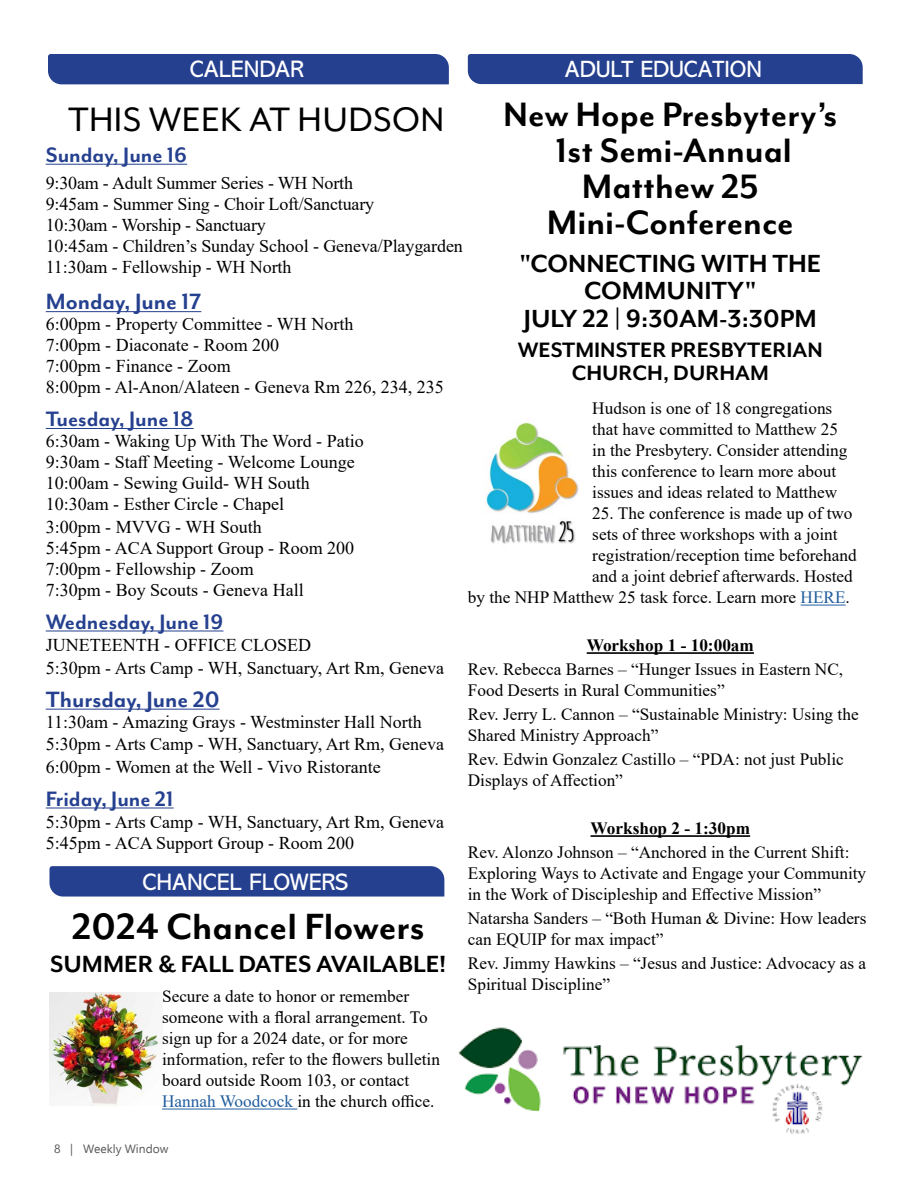
<style>
.page{position:relative;width:918px;height:1188px;background:#fff}
.page>*{position:absolute;margin:0;border:0;box-sizing:border-box;transform-origin:0 0}
.t1{font:700 42px "Mr Eaves Mod OT";color:#000}
.t2{font:700 39px/36px "Mr Eaves Mod OT";color:#000;text-align:center}
.t3{font:39px "Mr Eaves Mod OT";letter-spacing:.01em;color:#000}
.t4{font:700 28.5px/27.8px "Mr Eaves Mod OT";color:#000;text-align:center}
.t5{font:700 27px "Mr Eaves Mod OT";color:#000}
.t6{font:700 25.5px "Mr Eaves Mod OT";color:#25408f}
.t7{font:700 24px "Mr Eaves Mod OT";color:#25408f}
.t8{font:700 24px/22.5px "Mr Eaves Mod OT";color:#000;text-align:center}
.t9{font:24px "Abadi MT Pro";color:#fff}
.t10{font:23.7px "Abadi MT Pro";color:#fff}
.t11{font:18px/21px "Times New Roman";color:#000}
.t12{font:17.25px/21px "Times New Roman";color:#000}
.t13{font:700 17.25px "Times New Roman";color:#000}
.t14{font:12px "Ebrima";color:#58595b}
.s1{color:#215e9e}
</style>
<div class="page">
<div style="left:48px;top:54px;width:401px;height:30px;background:#25408f"></div>
<hr style="left:46px;top:164px;width:141px;height:1px;background:#25408f">
<hr style="left:46px;top:311px;width:155px;height:1px;background:#25408f">
<hr style="left:46px;top:428px;width:148px;height:1px;background:#25408f">
<hr style="left:46px;top:631px;width:177px;height:1px;background:#25408f">
<hr style="left:46px;top:709px;width:174px;height:1px;background:#25408f">
<hr style="left:46px;top:808px;width:128px;height:1px;background:#25408f">
<hr style="left:162px;top:1109px;width:135px;height:1px;background:#215e9e">
<svg style="left:50px;top:866px;width:394px;height:31px;background:#2a4491"></svg>
<img style="left:49px;top:993px;width:113px;height:112px">
<img style="left:458px;top:1027px;width:405px;height:107px">
<hr style="left:801px;top:605px;width:45px;height:1px;background:#215e9e">
<hr style="left:587px;top:652px;width:167px;height:2px;background:#000">
<hr style="left:591px;top:835px;width:159px;height:2px;background:#000">
<img style="left:486px;top:422px;width:93px;height:122px">
<div style="left:468px;top:54px;width:395px;height:30px;background:#25408f"></div>
<h3 class="t9" style="left:190px;top:56px;width:116px">CALENDAR</h3>
<h3 class="t10" style="left:565px;top:56px;width:199px">ADULT EDUCATION</h3>
<h2 class="t3" style="left:68px;top:98px;width:378px">THIS WEEK AT HUDSON</h2>
<h2 class="t2" style="left:503px;top:97px;width:336px">New Hope Presbytery’s<br>1st Semi-Annual<br>Matthew 25<br>Mini-Conference</h2>
<h3 class="t4" style="left:519px;top:250px;width:303px">"CONNECTING WITH THE<br>COMMUNITY"<br>JULY 22 | 9:30AM-3:30PM</h3>
<h3 class="t8" style="left:518px;top:339px;width:307px">WESTMINSTER PRESBYTERIAN<br>CHURCH, DURHAM</h3>
<p class="t12" style="left:592px;top:397px;width:257px">Hudson is one of 18 congregations that have committed to Matthew 25 in the Presbytery. Consider attending this conference to learn more about issues and ideas related to Matthew</p>
<p class="t12" style="left:592px;top:502px;width:262px">25. The conference is made up of two</p>
<p class="t12" style="left:592px;top:523px;width:247px">sets of three workshops with a joint</p>
<p class="t12" style="left:592px;top:544px;width:266px">registration/reception time beforehand</p>
<p class="t12" style="left:592px;top:565px;width:262px">and a joint debrief afterwards. Hosted</p>
<p class="t12" style="left:468px;top:586px;width:384px">by the NHP Matthew 25 task force. Learn more <span class="s1">HERE</span>.</p>
<p class="t13" style="left:587px;top:633px;width:169px">Workshop 1 - 10:00am</p>
<p class="t12" style="left:468px;top:658px;width:377px">Rev. Rebecca Barnes – “Hunger Issues in Eastern NC,<br>Food Deserts in Rural Communities”</p>
<p class="t12" style="left:468px;top:703px;width:392px">Rev. Jerry L. Cannon – “Sustainable Ministry: Using the<br>Shared Ministry Approach”</p>
<p class="t12" style="left:468px;top:748px;width:377px">Rev. Edwin Gonzalez Castillo – “PDA: not just Public<br>Displays of Affection”</p>
<p class="t13" style="left:591px;top:816px;width:161px">Workshop 2 - 1:30pm</p>
<p class="t12" style="left:468px;top:841px;width:400px">Rev. Alonzo Johnson – “Anchored in the Current Shift:<br>Exploring Ways to Activate and Engage your Community in the Work of Discipleship and Effective Mission”</p>
<p class="t12" style="left:468px;top:907px;width:400px">Natarsha Sanders – “Both Human &amp; Divine: How leaders can EQUIP for max impact”</p>
<p class="t12" style="left:468px;top:952px;width:400px">Rev. Jimmy Hawkins – “Jesus and Justice: Advocacy as a<br>Spiritual Discipline”</p>
<h3 class="t7" style="left:46px;top:142px;width:143px">Sunday, June 16</h3>
<p class="t11" style="left:46px;top:172px;width:419px">9:30am - Adult Summer Series - WH North<br>9:45am - Summer Sing - Choir Loft/Sanctuary<br>10:30am - Worship - Sanctuary<br>10:45am - Children’s Sunday School - Geneva/Playgarden 11:30am - Fellowship - WH North</p>
<h3 class="t6" style="left:46px;top:288px;width:157px">Monday, June 17</h3>
<p class="t11" style="left:46px;top:313px;width:399px">6:00pm - Property Committee - WH North<br>7:00pm - Diaconate - Room 200<br>7:00pm - Finance - Zoom<br>8:00pm - Al-Anon/Alateen - Geneva Rm 226, 234, 235</p>
<h3 class="t7" style="left:46px;top:406px;width:149px">Tuesday, June 18</h3>
<p class="t11" style="left:46px;top:430px;width:320px">6:30am - Waking Up With The Word - Patio<br>9:30am - Staff Meeting - Welcome Lounge<br>10:00am - Sewing Guild- WH South<br>10:30am - Esther Circle - Chapel<br>3:00pm - MVVG - WH South<br>5:45pm - ACA Support Group - Room 200<br>7:00pm - Fellowship - Zoom<br>7:30pm - Boy Scouts - Geneva Hall</p>
<h3 class="t7" style="left:46px;top:608px;width:179px">Wednesday, June 19</h3>
<p class="t11" style="left:46px;top:633px;width:400px;line-height:22.5px">JUNETEENTH - OFFICE CLOSED<br>5:30pm - Arts Camp - WH, Sanctuary, Art Rm, Geneva</p>
<h3 class="t6" style="left:46px;top:685px;width:175px">Thursday, June 20</h3>
<p class="t11" style="left:46px;top:710px;width:400px;line-height:22.5px">11:30am - Amazing Grays - Westminster Hall North<br>5:30pm - Arts Camp - WH, Sanctuary, Art Rm, Geneva<br>6:00pm - Women at the Well - Vivo Ristorante</p>
<h3 class="t7" style="left:46px;top:785px;width:129px">Friday, June 21</h3>
<p class="t11" style="left:46px;top:811px;width:400px">5:30pm - Arts Camp - WH, Sanctuary, Art Rm, Geneva<br>5:45pm - ACA Support Group - Room 200</p>
<h3 class="t9" style="left:142px;top:868px;width:207px">CHANCEL FLOWERS</h3>
<h1 class="t1" style="left:72px;top:904px;width:354px">2024 Chancel Flowers</h1>
<h3 class="t5" style="left:50px;top:949px;width:398px">SUMMER &amp; FALL DATES AVAILABLE!</h3>
<p class="t12" style="left:162px;top:985px;width:279px">Secure a date to honor or remember someone with a floral arrangement. To sign up for a 2024 date, or for more information, refer to the flowers bulletin board outside Room 103, or contact <span class="s1">Hannah Woodcock</span> in the church office.</p>
<p class="t14" style="left:54px;top:1140px;width:116px">8 | Weekly Window</p>
</div>
